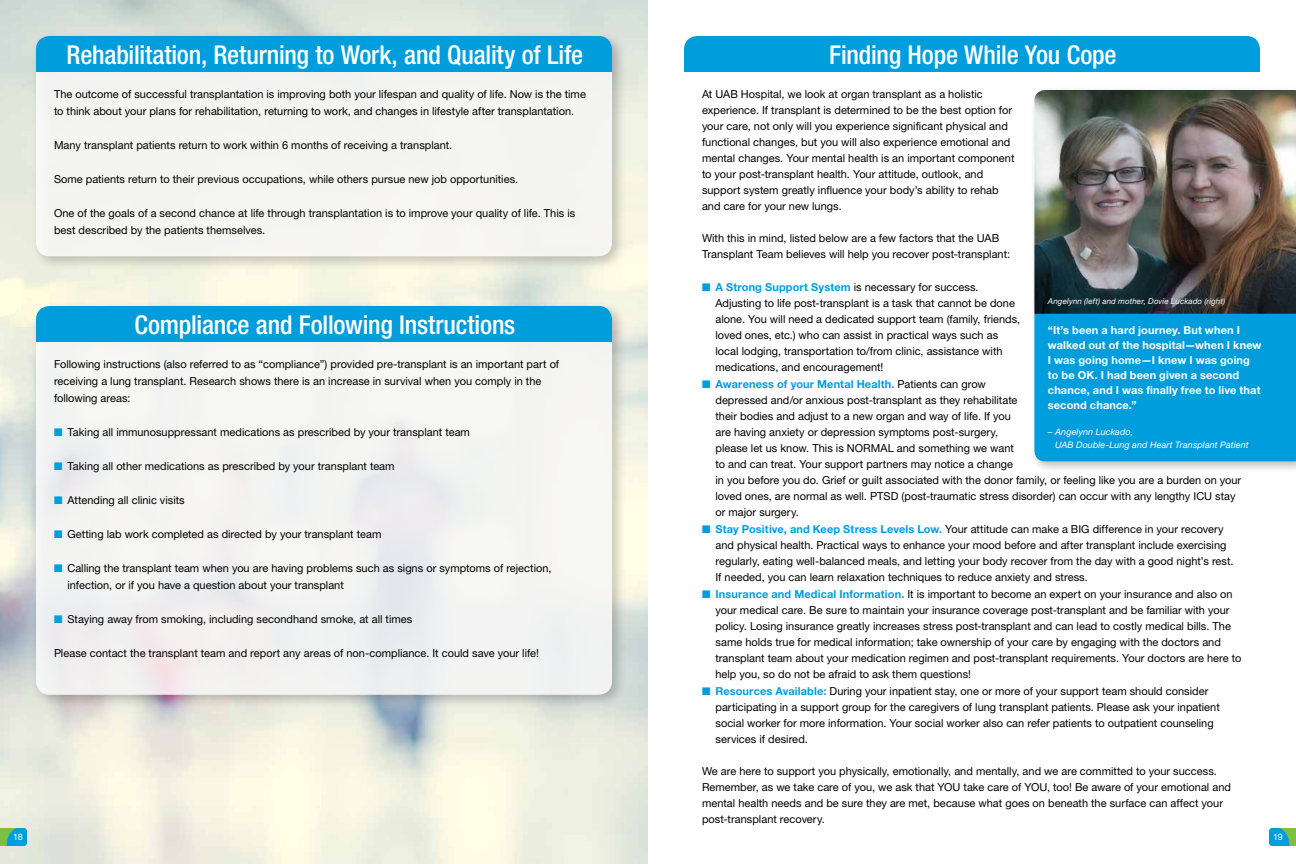
<style>
.page{position:relative;width:1296px;height:864px;background:#fff}
.page>*{position:absolute;margin:0;border:0;box-sizing:border-box;transform-origin:0 0}
.t1{font:500 condensed 26px "Helvetica Neue LT Std";letter-spacing:-.005em;color:#fff}
.t2{font:11px/16px "Helvetica Neue LT Std";color:#000}
.t3{font:700 11px/15px "Helvetica Neue LT Std";letter-spacing:.01em;color:#fff}
.t4{font:italic 9px/13px "Helvetica Neue LT Std";letter-spacing:.01em;color:#fff}
.t5{font:9px "Helvetica Neue LT Std";color:#fff}
.t6{font:italic 8px "Helvetica Neue LT Std";letter-spacing:.015em;color:#fff}
.s1{color:#009ddc}
.s2{font-weight:700;color:#009ddc}
</style>
<div class="page">
<svg style="left:0;top:828px;width:27px;height:18px"></svg>
<div style="left:30px;top:30px;width:597px;height:241px;background:#000;opacity:.25"></div>
<div style="left:36px;top:72px;width:576px;height:184px;background:#f4f5f3"></div>
<div style="left:36px;top:36px;width:576px;height:36px;background:#009ddc"></div>
<div style="left:30px;top:300px;width:597px;height:409px;background:#000;opacity:.25"></div>
<svg style="left:36px;top:342px;width:576px;height:353px;fill:#f3f3f2"></svg>
<div style="left:36px;top:306px;width:576px;height:36px;background:#009ddc"></div>
<svg style="left:1269px;top:828px;width:27px;height:18px"></svg>
<div style="left:684px;top:36px;width:576px;height:36px;background:#009ddc"></div>
<div style="left:1030px;top:86px;width:266px;height:387px;background:#000;opacity:.25"></div>
<img style="left:1034px;top:90px;width:262px;height:224px">
<div style="left:1034px;top:314px;width:262px;height:148px;background:#009ddc"></div>
<h1 class="t1" style="left:67px;top:39px;width:518px">Rehabilitation, Returning to Work, and Quality of Life</h1>
<p class="t2" style="left:54px;top:85px;width:533px;line-height:17px">The outcome of successful transplantation is improving both your lifespan and quality of life. Now is the time to think about your plans for rehabilitation, returning to work, and changes in lifestyle after transplantation.</p>
<p class="t2" style="left:54px;top:137px;width:400px">Many transplant patients return to work within 6 months of receiving a transplant.</p>
<p class="t2" style="left:54px;top:171px;width:466px">Some patients return to their previous occupations, while others pursue new job opportunities.</p>
<p class="t2" style="left:54px;top:204px;width:523px;line-height:17px">One of the goals of a second chance at life through transplantation is to improve your quality of life. This is best described by the patients themselves.</p>
<h1 class="t1" style="left:134px;top:309px;width:382px">Compliance and Following Instructions</h1>
<p class="t2" style="left:54px;top:355px;width:507px;line-height:17px">Following instructions (also referred to as “compliance”) provided pre-transplant is an important part of receiving a lung transplant. Research shows there is an increase in survival when you comply in the following areas:</p>
<p class="t2" style="left:54px;top:424px;width:418px"><span class="s1">■</span> Taking all immunosuppressant medications as prescribed by your transplant team</p>
<p class="t2" style="left:54px;top:458px;width:342px"><span class="s1">■</span> Taking all other medications as prescribed by your transplant team</p>
<p class="t2" style="left:54px;top:492px;width:132px"><span class="s1">■</span> Attending all clinic visits</p>
<p class="t2" style="left:54px;top:526px;width:329px"><span class="s1">■</span> Getting lab work completed as directed by your transplant team</p>
<p class="t2" style="left:67px;top:559px;width:486px;line-height:17px;text-indent:-13px"><span class="s1">■</span> Calling the transplant team when you are having problems such as signs or symptoms of rejection, infection, or if you have a question about your transplant</p>
<p class="t2" style="left:54px;top:611px;width:360px"><span class="s1">■</span> Staying away from smoking, including secondhand smoke, at all times</p>
<p class="t2" style="left:54px;top:645px;width:487px">Please contact the transplant team and report any areas of non-compliance. It could save your life!</p>
<h1 class="t1" style="left:829px;top:39px;width:289px">Finding Hope While You Cope</h1>
<p class="t2" style="left:702px;top:86px;width:314px">At UAB Hospital, we look at organ transplant as a holistic experience. If transplant is determined to be the best option for your care, not only will you experience significant physical and functional changes, but you will also experience emotional and mental changes. Your mental health is an important component to your post-transplant health. Your attitude, outlook, and support system greatly influence your body’s ability to rehab and care for your new lungs.</p>
<p class="t2" style="left:702px;top:230px;width:310px">With this in mind, listed below are a few factors that the UAB<br>Transplant Team believes will help you recover post-transplant:</p>
<p class="t2" style="left:715px;top:279px;width:306px;text-indent:-13px"><span class="s1">■</span> <span class="s2">A Strong Support System</span> is necessary for success.<br>Adjusting to life post-transplant is a task that cannot be done alone. You will need a dedicated support team (family, friends, loved ones, etc.) who can assist in practical ways such as local lodging, transportation to/from clinic, assistance with medications, and encouragement!</p>
<p class="t2" style="left:715px;top:376px;width:527px;text-indent:-13px"><span class="s1">■</span> <span class="s2">Awareness of your Mental Health.</span> Patients can grow<br>depressed and/or anxious post-transplant as they rehabilitate<br>their bodies and adjust to a new organ and way of life. If you<br>are having anxiety or depression symptoms post-surgery,<br>please let us know. This is NORMAL and something we want<br>to and can treat. Your support partners may notice a change<br>in you before you do. Grief or guilt associated with the donor family, or feeling like you are a burden on your loved ones, are normal as well. PTSD (post-traumatic stress disorder) can occur with any lengthy ICU stay or major surgery.</p>
<p class="t2" style="left:715px;top:521px;width:520px;text-indent:-13px"><span class="s1">■</span> <span class="s2">Stay Positive, and Keep Stress Levels Low.</span> Your attitude can make a BIG difference in your recovery and physical health. Practical ways to enhance your mood before and after transplant include exercising regularly, eating well-balanced meals, and letting your body recover from the day with a good night’s rest.<br>If needed, you can learn relaxation techniques to reduce anxiety and stress.</p>
<p class="t2" style="left:715px;top:586px;width:527px;text-indent:-13px"><span class="s1">■</span> <span class="s2">Insurance and Medical Information.</span> It is important to become an expert on your insurance and also on your medical care. Be sure to maintain your insurance coverage post-transplant and be familiar with your policy. Losing insurance greatly increases stress post-transplant and can lead to costly medical bills. The same holds true for medical information; take ownership of your care by engaging with the doctors and transplant team about your medication regimen and post-transplant requirements. Your doctors are here to help you, so do not be afraid to ask them questions!</p>
<p class="t2" style="left:715px;top:683px;width:506px;text-indent:-13px"><span class="s1">■</span> <span class="s2">Resources Available:</span> During your inpatient stay, one or more of your support team should consider participating in a support group for the caregivers of lung transplant patients. Please ask your inpatient social worker for more information. Your social worker also can refer patients to outpatient counseling services if desired.</p>
<p class="t2" style="left:702px;top:763px;width:531px">We are here to support you physically, emotionally, and mentally, and we are committed to your success.<br>Remember, as we take care of you, we ask that YOU take care of YOU, too! Be aware of your emotional and mental health needs and be sure they are met, because what goes on beneath the surface can affect your post-transplant recovery.</p>
<p class="t6" style="left:1048px;top:296px;width:179px">Angelynn (left) and mother, Dovie Luckado (right)</p>
<p class="t3" style="left:1048px;top:323px;width:215px">“It’s been a hard journey. But when I walked out of the hospital—when I knew<br>I was going home—I knew I was going to be OK. I had been given a second chance, and I was finally free to live that second chance.”</p>
<p class="t4" style="left:1055px;top:426px;width:195px;text-indent:-7px">– Angelynn Luckado,<br>UAB Double-Lung and Heart Transplant Patient</p>
<p class="t5" style="left:13px;top:832px;width:11px">18</p>
<p class="t5" style="left:1273px;top:832px;width:11px">19</p>
</div>
